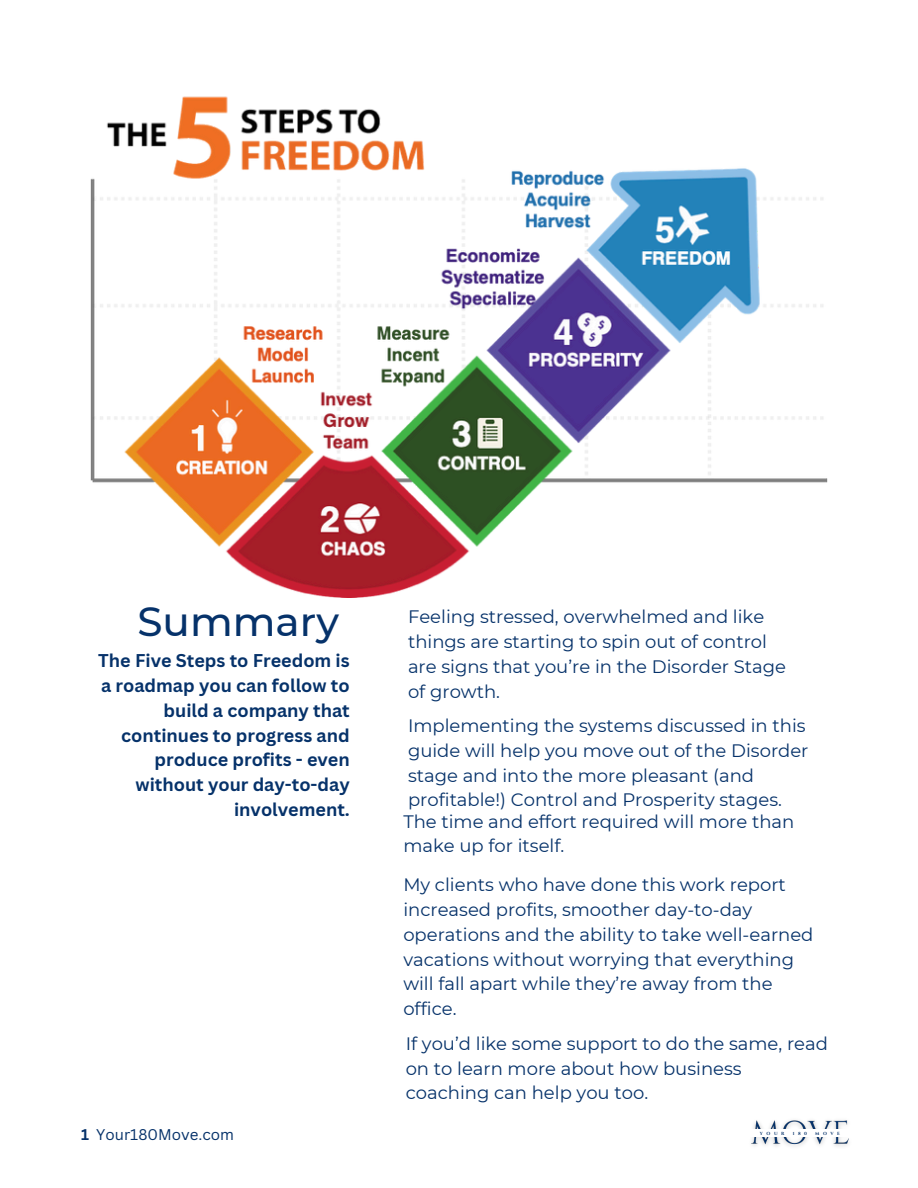
<style>
.page{position:relative;width:918px;height:1188px;background:#fff}
.page>*{position:absolute;margin:0;border:0;box-sizing:border-box;transform-origin:0 0}
.t1{font:500 40.5px "Montserrat";color:#06326a}
.t2{font:18px/24.8px "Montserrat";color:#06326a}
.t3{font:700 18px/24.8px "Canva Sans";color:#06326a;text-align:right}
.t4{font:15.15px "Canva Sans";color:#06326a}
.t5{font:700 4.5px "Cinzel";letter-spacing:.8em;color:#06326a}
.s1{font-weight:700}
</style>
<div class="page">
<img style="left:90px;top:96px;width:738px;height:502px">
<img style="left:751px;top:1120px;width:98px;height:27px">
<div style="left:749px;top:1130px;width:102px;height:7px;background:#fff"></div>
<h1 class="t1" style="left:138px;top:596px;width:203px">Summary</h1>
<h2 class="t3" style="left:98px;top:648px;width:253px">The Five Steps to Freedom is a roadmap you can follow to build a company that continues to progress and produce profits - even without your day-to-day involvement.</h2>
<p class="t2" style="left:408px;top:604px;width:380px">Feeling stressed, overwhelmed and like things are starting to spin out of control are signs that you’re in the Disorder Stage of growth.</p>
<p class="t2" style="left:408px;top:713px;width:402px">Implementing the systems discussed in this guide will help you move out of the Disorder stage and into the more pleasant (and profitable!) Control and Prosperity stages.</p>
<p class="t2" style="left:403px;top:809px;width:393px">The time and effort required will more than make up for itself.</p>
<p class="t2" style="left:403px;top:873px;width:412px">My clients who have done this work report increased profits, smoother day-to-day operations and the ability to take well-earned vacations without worrying that everything will fall apart while they’re away from the office.</p>
<p class="t2" style="left:406px;top:1031px;width:424px">If you’d like some support to do the same, read on to learn more about how business coaching can help you too.</p>
<p class="t4" style="left:81px;top:1124px;width:154px"><span class="s1">1</span> Your180Move.com</p>
<p class="t5" style="left:760px;top:1130px;width:26px">YOUR</p>
<p class="t5" style="left:793px;top:1130px;width:16px">180</p>
<p class="t5" style="left:815px;top:1130px;width:26px">MOVE</p>
</div>
